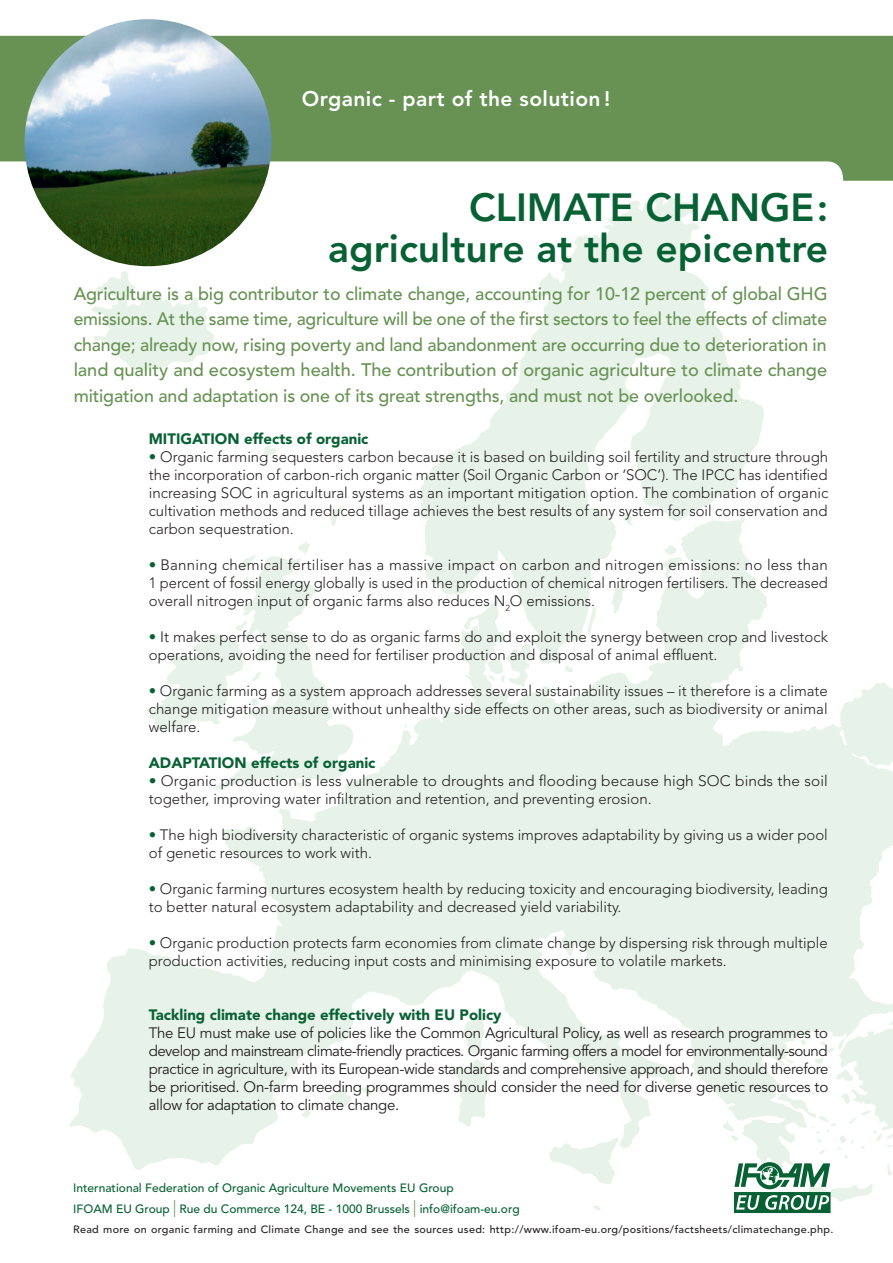
<style>
.page{position:relative;width:893px;height:1263px;background:#fff}
.page>*{position:absolute;margin:0;border:0;box-sizing:border-box;transform-origin:0 0}
.t1{font:800 39px/41.2px "Avenir";color:#086134;text-align:right}
.t2{font:800 21px "Avenir";letter-spacing:.02em;color:#fff}
.t3{font:500 18px/25.5px "Avenir";letter-spacing:-.01em;color:#689254;text-align:justify}
.t4{font:300 15px/18px "Avenir";color:#231f20}
.t5{font:15px/18px "Avenir";letter-spacing:-.02em;color:#231f20;text-align:justify}
.t6{font:900 15px "Avenir";color:#086134}
.t7{font:500 12px/20.4px "Avenir";color:#086134}
.t8{font:500 10.5px "Avenir";letter-spacing:.03em;color:#231f20}
.s1{color:#086134}
.s2{font-weight:300;font-size:24px;color:#689254}
</style>
<div class="page">
<div style="left:0;top:36px;width:893px;height:145px;background:#689254"></div>
<img style="left:31px;top:130px;width:862px;height:1083px">
<svg style="left:734px;top:1162px;width:96px;height:51px"></svg>
<img style="left:25px;top:19px;width:247px;height:247px;border-radius:124px">
<h2 class="t2" style="left:302px;top:86px;width:310px">Organic - part of the solution !</h2>
<h1 class="t1" style="left:328px;top:187px;width:501px">Climate Change: agriculture at the epicentre</h1>
<p class="t3" style="left:74px;top:281px;width:755px">Agriculture is a big contributor to climate change, accounting for 10-12 percent of global GHG emissions. At the same time, agriculture will be one of the first sectors to feel the effects of climate change; already now, rising poverty and land abandonment are occurring due to deterioration in land quality and ecosystem health. The contribution of organic agriculture to climate change mitigation and adaptation is one of its great strengths, and must not be overlooked.</p>
<p class="t6" style="left:149px;top:430px;width:221px">MITIGATION effects of organic</p>
<p class="t4" style="left:149px;top:448px;width:681px;text-align:justify"><span class="s1">•</span> Organic farming sequesters carbon because it is based on building soil fertility and structure through the incorporation of carbon-rich organic matter (Soil Organic Carbon or ‘SOC’). The IPCC has identified increasing SOC in agricultural systems as an important mitigation option. The combination of organic cultivation methods and reduced tillage achieves the best results of any system for soil conservation and carbon sequestration.</p>
<p class="t4" style="left:149px;top:556px;width:680px;text-align:justify"><span class="s1">•</span> Banning chemical fertiliser has a massive impact on carbon and nitrogen emissions: no less than 1 percent of fossil energy globally is used in the production of chemical nitrogen fertilisers. The decreased overall nitrogen input of organic farms also reduces N<sub>2</sub>O emissions.</p>
<p class="t4" style="left:149px;top:628px;width:680px"><span class="s1">•</span> It makes perfect sense to do as organic farms do and exploit the synergy between crop and livestock operations, avoiding the need for fertiliser production and disposal of animal effluent.</p>
<p class="t4" style="left:149px;top:682px;width:680px;text-align:justify"><span class="s1">•</span> Organic farming as a system approach addresses several sustainability issues – it therefore is a climate change mitigation measure without unhealthy side effects on other areas, such as biodiversity or animal welfare.</p>
<p class="t6" style="left:149px;top:754px;width:228px">ADAPTATION effects of organic</p>
<p class="t4" style="left:149px;top:772px;width:680px"><span class="s1">•</span> Organic production is less vulnerable to droughts and flooding because high SOC binds the soil together, improving water infiltration and retention, and preventing erosion.</p>
<p class="t4" style="left:149px;top:826px;width:680px"><span class="s1">•</span> The high biodiversity characteristic of organic systems improves adaptability by giving us a wider pool of genetic resources to work with.</p>
<p class="t4" style="left:149px;top:880px;width:681px"><span class="s1">•</span> Organic farming nurtures ecosystem health by reducing toxicity and encouraging biodiversity, leading to better natural ecosystem adaptability and decreased yield variability.</p>
<p class="t4" style="left:149px;top:934px;width:680px"><span class="s1">•</span> Organic production protects farm economies from climate change by dispersing risk through multiple production activities, reducing input costs and minimising exposure to volatile markets.</p>
<p class="t6" style="left:149px;top:1006px;width:354px">Tackling climate change effectively with EU Policy</p>
<p class="t5" style="left:149px;top:1024px;width:681px">The EU must make use of policies like the Common Agricultural Policy, as well as research programmes to develop and mainstream climate-friendly practices. Organic farming offers a model for environmentally-sound practice in agriculture, with its European-wide standards and comprehensive approach, and should therefore be prioritised. On-farm breeding programmes should consider the need for diverse genetic resources to allow for adaptation to climate change.</p>
<p class="t7" style="left:73px;top:1178px;width:448px">International Federation of Organic Agriculture Movements EU Group<br>IFOAM EU Group <span class="s2">I</span> Rue du Commerce 124, BE - 1000 Brussels <span class="s2">I</span> info@ifoam-eu.org</p>
<p class="t8" style="left:73px;top:1223px;width:762px">Read more on organic farming and Climate Change and see the sources used: http://www.ifoam-eu.org/positions/factsheets/climatechange.php.</p>
</div>
